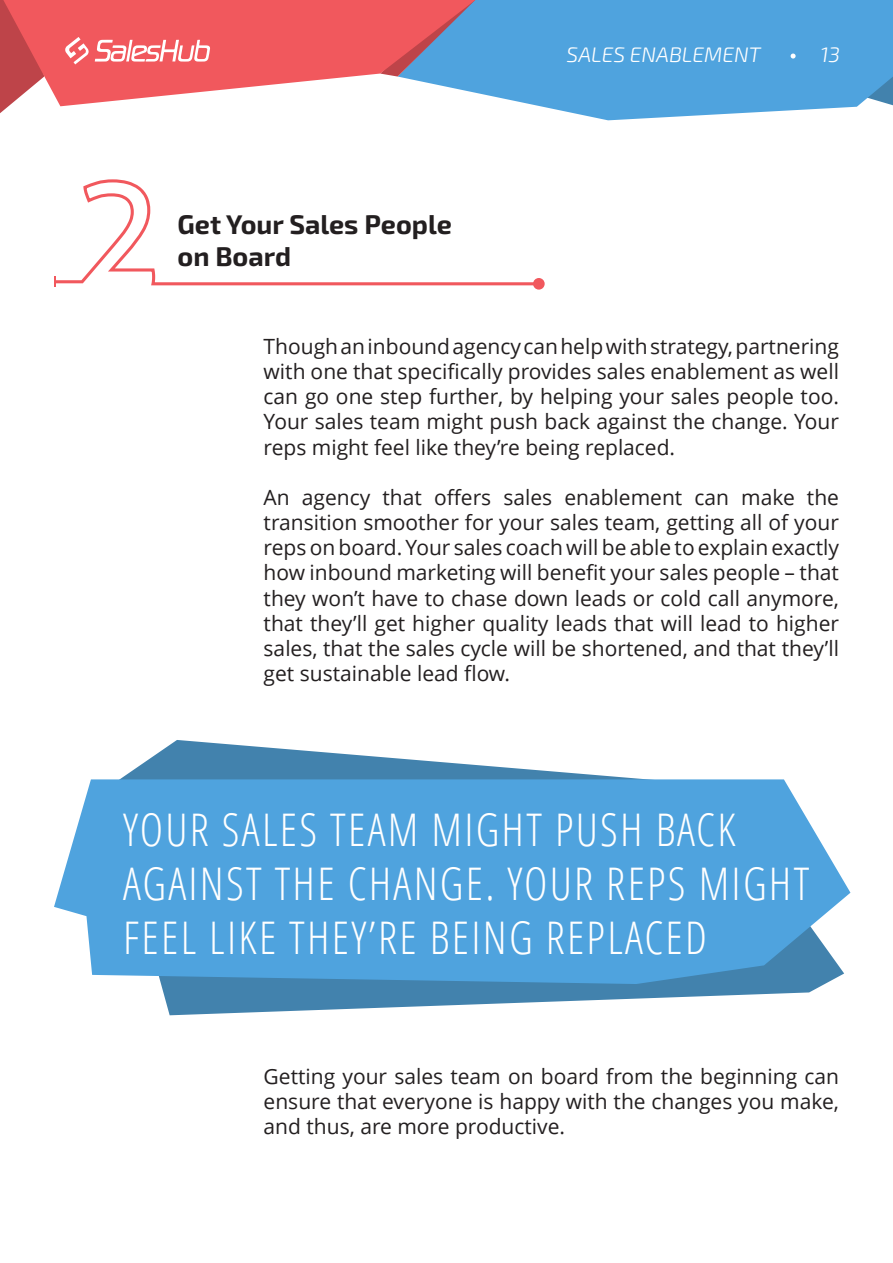
<style>
.page{position:relative;width:893px;height:1263px;background:#fff}
.page>*{position:absolute;margin:0;border:0;box-sizing:border-box;transform-origin:0 0}
.t1{font:300 condensed 45px/54px "Open Sans";letter-spacing:.05em;color:#fff}
.t2{font:700 27px/32.4px "Exo 2.0";color:#231f20}
.t3{font:21px/25.2px "Open Sans";color:#231f20;text-align:justify}
.t4{font:italic 300 21px "Exo 2.0";color:#fff}
</style>
<div class="page">
<svg style="left:489px;top:0;width:404px;height:120px;background:#5ca9e0"></svg>
<svg style="left:0;top:0;width:489px;height:106px;fill:#f1585d"></svg>
<svg style="left:791px;top:54px;width:5px;height:5px"></svg>
<svg style="left:65px;top:37px;width:24px;height:27px"></svg>
<svg style="left:95px;top:40px;width:115px;height:22px"></svg>
<svg style="left:55px;top:179px;width:482px;height:106px"></svg>
<svg style="left:54px;top:277px;width:2px;height:10px"></svg>
<div style="left:533px;top:278px;width:12px;height:12px;background:#f1585d;border-radius:50%"></div>
<svg style="left:120px;top:740px;width:705px;height:275px"></svg>
<svg style="left:54px;top:779px;width:796px;height:205px;background:#5aa8de"></svg>
<p class="t2" style="left:178px;top:209px;width:276px">Get Your Sales People on Board</p>
<p class="t4" style="left:567px;top:43px;width:196px">SALES ENABLEMENT</p>
<p class="t4" style="left:820px;top:43px;width:21px">13</p>
<p class="t3" style="left:264px;top:333px;width:577px">Though an inbound agency can help with strategy, partnering with one that specifically provides sales enablement as well can go one step further, by helping your sales people too.<br>Your sales team might push back against the change. Your reps might feel like they’re being replaced.</p>
<p class="t3" style="left:264px;top:484px;width:577px">An agency that offers sales enablement can make the transition smoother for your sales team, getting all of your reps on board. Your sales coach will be able to explain exactly how inbound marketing will benefit your sales people – that they won’t have to chase down leads or cold call anymore, that they’ll get higher quality leads that will lead to higher sales, that the sales cycle will be shortened, and that they’ll get sustainable lead flow.</p>
<h1 class="t1" style="left:123px;top:801px;width:687px">YOUR SALES TEAM MIGHT PUSH BACK<br>AGAINST THE CHANGE. YOUR REPS MIGHT<br>FEEL LIKE THEY’RE BEING REPLACED</h1>
<p class="t3" style="left:264px;top:1063px;width:577px">Getting your sales team on board from the beginning can ensure that everyone is happy with the changes you make, and thus, are more productive.</p>
</div>
